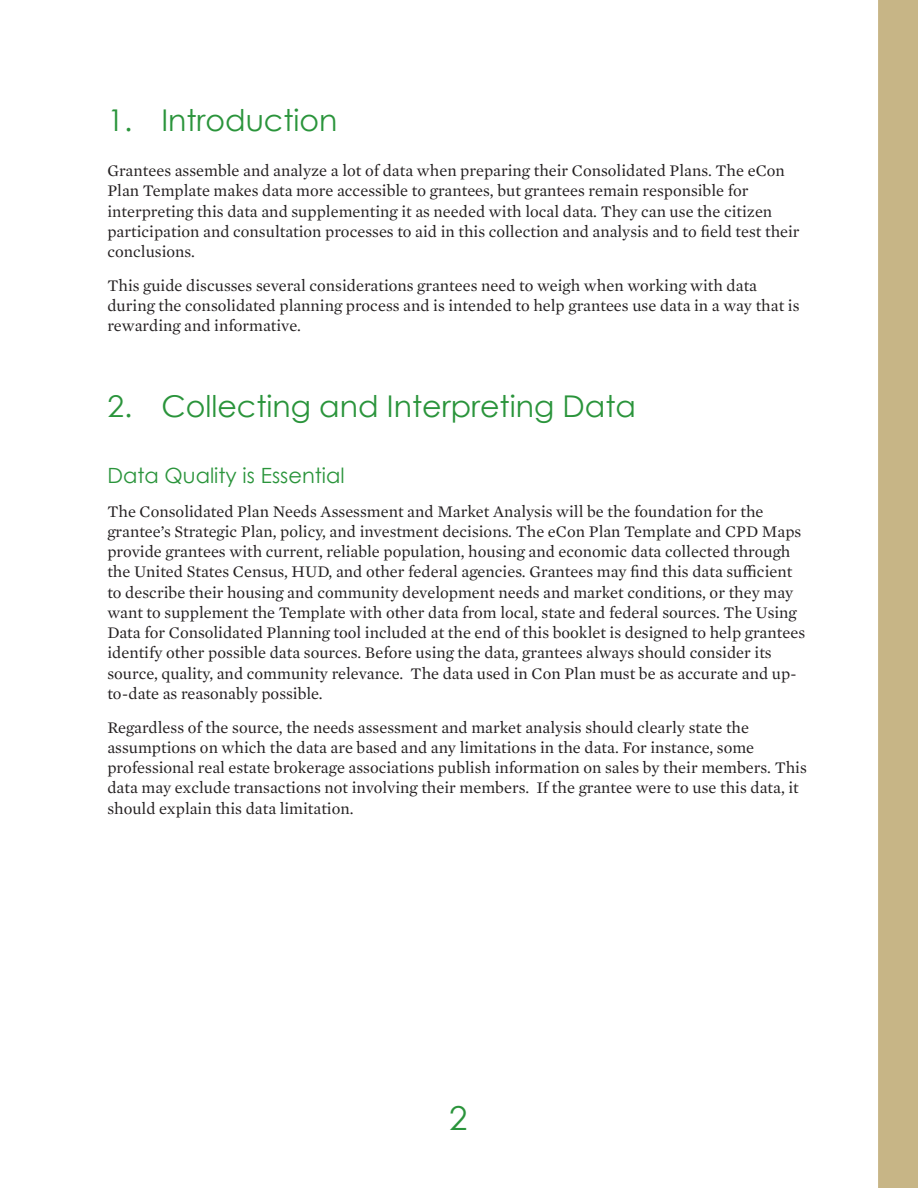
<style>
.page{position:relative;width:918px;height:1188px;background:#fff}
.page>*{position:absolute;margin:0;border:0;box-sizing:border-box;transform-origin:0 0}
.t1{font:33px "Century Gothic";color:#2a943b}
.t2{font:30px "Century Gothic";color:#2a943b}
.t3{font:21px "Century Gothic";color:#2a943b}
.t4{font:16.5px/20.2px "Mercury Text G1";color:#231f20}
</style>
<div class="page">
<div style="left:878px;top:0;width:40px;height:1188px;background:#c7b586"></div>
<h2 class="t2" style="left:107px;top:101px;width:232px">1. Introduction</h2>
<p class="t4" style="left:107px;top:160px;width:694px">Grantees assemble and analyze a lot of data when preparing their Consolidated Plans. The eCon Plan Template makes data more accessible to grantees, but grantees remain responsible for interpreting this data and supplementing it as needed with local data. They can use the citizen participation and consultation processes to aid in this collection and analysis and to field test their conclusions.</p>
<p class="t4" style="left:107px;top:275px;width:694px">This guide discusses several considerations grantees need to weigh when working with data during the consolidated planning process and is intended to help grantees use data in a way that is rewarding and informative.</p>
<h2 class="t2" style="left:107px;top:388px;width:530px">2. Collecting and Interpreting Data</h2>
<h3 class="t3" style="left:107px;top:463px;width:239px">Data Quality is Essential</h3>
<p class="t4" style="left:107px;top:500px;width:699px">The Consolidated Plan Needs Assessment and Market Analysis will be the foundation for the grantee’s Strategic Plan, policy, and investment decisions. The eCon Plan Template and CPD Maps provide grantees with current, reliable population, housing and economic data collected through the United States Census, HUD, and other federal agencies. Grantees may find this data sufficient to describe their housing and community development needs and market conditions, or they may want to supplement the Template with other data from local, state and federal sources. The Using Data for Consolidated Planning tool included at the end of this booklet is designed to help grantees identify other possible data sources. Before using the data, grantees always should consider its source, quality, and community relevance. The data used in Con Plan must be as accurate and up&shy;to-date as reasonably possible.</p>
<p class="t4" style="left:107px;top:716px;width:701px">Regardless of the source, the needs assessment and market analysis should clearly state the assumptions on which the data are based and any limitations in the data. For instance, some professional real estate brokerage associations publish information on sales by their members. This data may exclude transactions not involving their members. If the grantee were to use this data, it should explain this data limitation.</p>
<h1 class="t1" style="left:449px;top:1098px;width:20px">2</h1>
</div>
